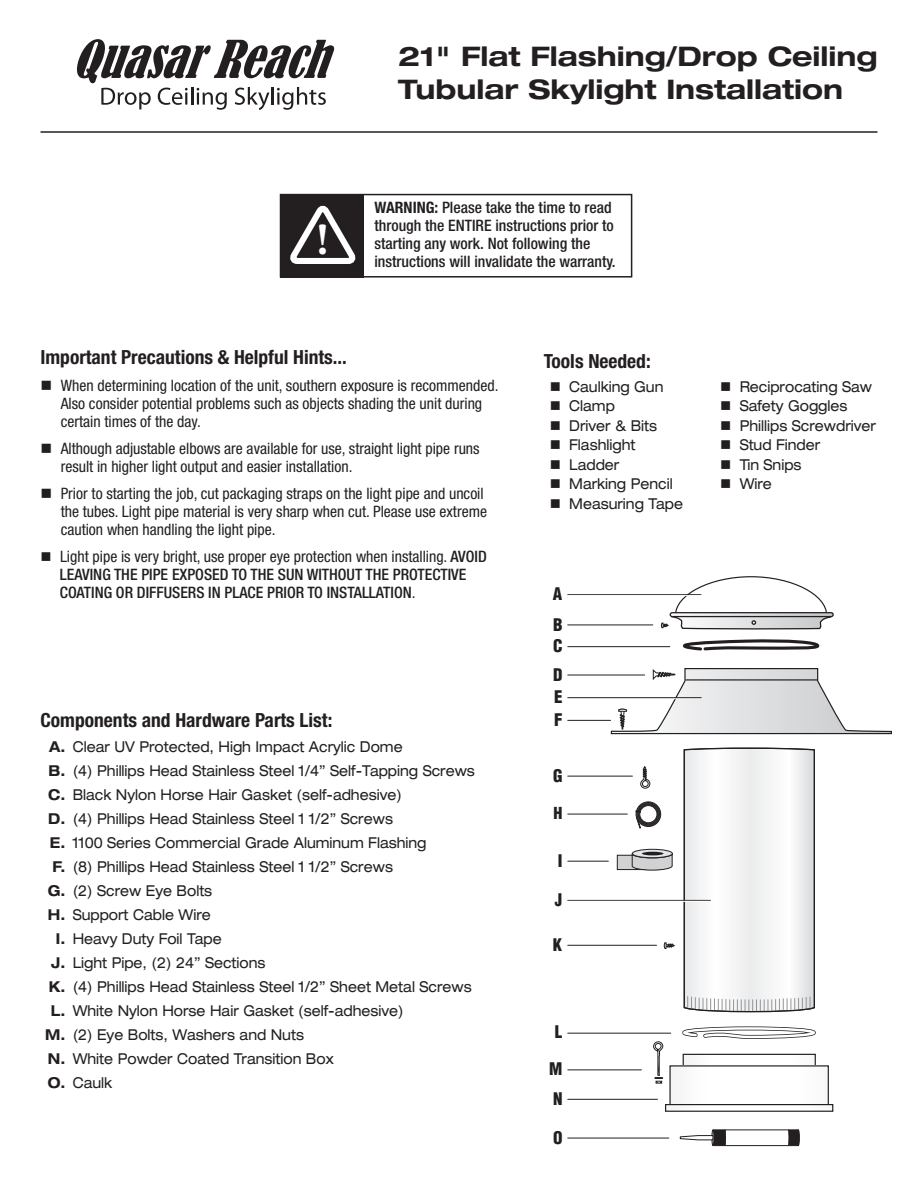
<style>
.page{position:relative;width:918px;height:1188px;background:#fff}
.page>*{position:absolute;margin:0;border:0;box-sizing:border-box;transform-origin:0 0}
.t1{font:700 44.55px "Minion";color:#fff}
.t2{font:700 expanded 27px/32.4px "Helvetica Neue";color:#231f20}
.t3{font:700 condensed 19.5px "Helvetica Neue";color:#231f20}
.t4{font:900 condensed 16.95px/37.2px "Helvetica";color:#231f20;text-align:center}
.t5{font:900 condensed 16.2px "Helvetica";color:#231f20}
.t6{font:condensed 15.75px/18px "Helvetica Neue";color:#231f20}
.t7{font:500 condensed 15.75px/18px "Helvetica Neue";color:#231f20}
.t8{font:expanded 15px "Helvetica Neue";color:#231f20;scale:.9 1}
.s1{font-weight:700}
.s2{font-weight:400}
</style>
<div class="page">
<div style="left:280px;top:194px;width:352px;height:84px;border:2px solid #231f20"></div>
<div style="left:280px;top:194px;width:83px;height:83px;background:#231f20"></div>
<svg style="left:290px;top:206px;width:65px;height:58px"></svg>
<hr style="left:40px;top:131px;width:838px;height:2px;background:#231f20">
<svg style="left:77px;top:39px;width:257px;height:71px"></svg>
<svg style="left:683px;top:747px;width:132px;height:266px"></svg>
<div style="left:670px;top:612px;width:164px;height:5px;border:1px solid #231f20;border-radius:2px"></div>
<svg style="left:616px;top:853px;width:57px;height:18px"></svg>
<svg style="left:632px;top:849px;width:40px;height:9px"></svg>
<div style="left:632px;top:849px;width:41px;height:9px;border:1px solid #231f20;border-radius:50%"></div>
<hr style="left:642px;top:852px;width:22px;height:3px;background:#231f20;border-radius:50%">
<svg style="left:661px;top:576px;width:172px;height:75px"></svg>
<svg style="left:682px;top:1026px;width:134px;height:13px"></svg>
<hr style="left:568px;top:900px;width:142px;height:1px;background:#231f20">
<hr style="left:568px;top:901px;width:142px;height:1px;background:#fff">
<hr style="left:568px;top:861px;width:40px;height:1px;background:#231f20">
<hr style="left:568px;top:945px;width:89px;height:1px;background:#231f20">
<hr style="left:568px;top:646px;width:102px;height:1px;background:#231f20">
<hr style="left:568px;top:720px;width:43px;height:1px;background:#231f20">
<hr style="left:568px;top:776px;width:64px;height:1px;background:#231f20">
<hr style="left:568px;top:814px;width:59px;height:1px;background:#231f20">
<hr style="left:568px;top:1033px;width:103px;height:1px;background:#231f20">
<hr style="left:568px;top:1099px;width:90px;height:1px;background:#231f20">
<hr style="left:568px;top:1069px;width:73px;height:1px;background:#231f20">
<hr style="left:568px;top:1138px;width:101px;height:1px;background:#231f20">
<hr style="left:568px;top:624px;width:85px;height:1px;background:#231f20">
<hr style="left:568px;top:594px;width:133px;height:1px;background:#231f20">
<hr style="left:568px;top:595px;width:133px;height:1px;background:#fff">
<svg style="left:664px;top:942px;width:11px;height:7px"></svg>
<div style="left:683px;top:1054px;width:133px;height:17px;border:1px solid #231f20"></div>
<div style="left:670px;top:1066px;width:158px;height:42px;background:#fff"></div>
<div style="left:665px;top:1104px;width:168px;height:8px;border:1px solid #231f20"></div>
<svg style="left:640px;top:766px;width:10px;height:23px"></svg>
<svg style="left:653px;top:1042px;width:10px;height:42px"></svg>
<svg style="left:636px;top:802px;width:25px;height:24px"></svg>
<div style="left:636px;top:802px;width:25px;height:25px;border:1px solid #231f20;border-radius:50%"></div>
<div style="left:637px;top:802px;width:23px;height:24px;background:#2f2b2c;border-radius:50%"></div>
<div style="left:637px;top:802px;width:23px;height:24px;border:1px solid #231f20;border-radius:50%"></div>
<div style="left:637px;top:803px;width:22px;height:22px;background:#2e2a2b;border-radius:50%"></div>
<div style="left:637px;top:803px;width:23px;height:22px;border:1px solid #231f20;border-radius:50%"></div>
<div style="left:638px;top:804px;width:21px;height:21px;background:#312d2e;border-radius:50%"></div>
<div style="left:638px;top:803px;width:21px;height:22px;border:1px solid #231f20;border-radius:50%"></div>
<div style="left:638px;top:804px;width:20px;height:20px;background:#2e2a2b;border-radius:50%"></div>
<div style="left:638px;top:804px;width:21px;height:20px;border:1px solid #231f20;border-radius:50%"></div>
<svg style="left:639px;top:805px;width:19px;height:19px"></svg>
<div style="left:639px;top:805px;width:19px;height:19px;border:1px solid #231f20;border-radius:50%"></div>
<div style="left:639px;top:805px;width:19px;height:18px;border:1px solid #231f20;border-radius:50%"></div>
<div style="left:640px;top:806px;width:17px;height:17px;background:#fff;border-radius:50%"></div>
<div style="left:640px;top:805px;width:17px;height:18px;border:1px solid #231f20;border-radius:50%"></div>
<svg style="left:636px;top:811px;width:5px;height:17px"></svg>
<hr style="left:568px;top:697px;width:133px;height:1px;background:#231f20">
<hr style="left:568px;top:675px;width:77px;height:1px;background:#231f20">
<svg style="left:610px;top:668px;width:282px;height:67px"></svg>
<svg style="left:679px;top:1129px;width:121px;height:18px"></svg>
<h1 class="t1" style="left:317px;top:223px;width:14px">!</h1>
<h2 class="t2" style="left:398px;top:43px;width:481px">21" Flat Flashing/Drop Ceiling<br>Tubular Skylight Installation</h2>
<p class="t7" style="left:375px;top:200px;width:243px"><span class="s1">WARNING:</span> Please take the time to read through the ENTIRE instructions prior to starting any work. Not following the instructions will invalidate the warranty.</p>
<h3 class="t3" style="left:40px;top:350px;width:308px">Important Precautions &amp; Helpful Hints...</h3>
<p class="t6" style="left:61px;top:377px;width:439px;text-indent:-20px">■ When determining location of the unit, southern exposure is recommended.<br>Also consider potential problems such as objects shading the unit during certain times of the day.</p>
<p class="t6" style="left:61px;top:440px;width:420px;text-indent:-20px">■ Although adjustable elbows are available for use, straight light pipe runs result in higher light output and easier installation.</p>
<p class="t6" style="left:61px;top:485px;width:428px;text-indent:-20px">■ Prior to starting the job, cut packaging straps on the light pipe and uncoil the tubes. Light pipe material is very sharp when cut. Please use extreme caution when handling the light pipe.</p>
<p class="t7" style="left:60px;top:548px;width:428px;text-indent:-19px">■ <span class="s2">Light pipe is very bright, use proper eye protection when installing.</span> AVOID<br>LEAVING THE PIPE EXPOSED TO THE SUN WITHOUT THE PROTECTIVE<br>COATING OR DIFFUSERS IN PLACE PRIOR TO INSTALLATION<span class="s2">.</span></p>
<h3 class="t3" style="left:40px;top:713px;width:293px">Components and Hardware Parts List:</h3>
<p class="t8" style="left:49px;top:742px;width:394px"><span class="s1">A.</span> Clear UV Protected, High Impact Acrylic Dome</p>
<p class="t8" style="left:48px;top:766px;width:475px"><span class="s1">B.</span> (4) Phillips Head Stainless Steel 1/4” Self-Tapping Screws</p>
<p class="t8" style="left:48px;top:790px;width:395px"><span class="s1">C.</span> Black Nylon Horse Hair Gasket (self-adhesive)</p>
<p class="t8" style="left:48px;top:814px;width:385px"><span class="s1">D.</span> (4) Phillips Head Stainless Steel 1 1/2” Screws</p>
<p class="t8" style="left:50px;top:838px;width:420px"><span class="s1">E.</span> 1100 Series Commercial Grade Aluminum Flashing</p>
<p class="t8" style="left:52px;top:862px;width:380px"><span class="s1">F.</span> (8) Phillips Head Stainless Steel 1 1/2” Screws</p>
<p class="t8" style="left:48px;top:886px;width:184px"><span class="s1">G.</span> (2) Screw Eye Bolts</p>
<p class="t8" style="left:48px;top:910px;width:182px"><span class="s1">H.</span> Support Cable Wire</p>
<p class="t8" style="left:56px;top:934px;width:186px"><span class="s1">I.</span> Heavy Duty Foil Tape</p>
<p class="t8" style="left:51px;top:958px;width:240px"><span class="s1">J.</span> Light Pipe, (2) 24” Sections</p>
<p class="t8" style="left:49px;top:982px;width:472px"><span class="s1">K.</span> (4) Phillips Head Stainless Steel 1/2” Sheet Metal Screws</p>
<p class="t8" style="left:51px;top:1006px;width:394px"><span class="s1">L.</span> White Nylon Horse Hair Gasket (self-adhesive)</p>
<p class="t8" style="left:45px;top:1030px;width:289px"><span class="s1">M.</span> (2) Eye Bolts, Washers and Nuts</p>
<p class="t8" style="left:48px;top:1054px;width:319px"><span class="s1">N.</span> White Powder Coated Transition Box</p>
<p class="t8" style="left:48px;top:1078px;width:73px"><span class="s1">O.</span> Caulk</p>
<h3 class="t3" style="left:544px;top:354px;width:108px">Tools Needed:</h3>
<p class="t8" style="left:550px;top:381px;width:128px">■ Caulking Gun</p>
<p class="t8" style="left:550px;top:401px;width:74px">■ Clamp</p>
<p class="t8" style="left:550px;top:420px;width:121px">■ Driver &amp; Bits</p>
<p class="t8" style="left:550px;top:440px;width:97px">■ Flashlight</p>
<p class="t8" style="left:550px;top:459px;width:79px">■ Ladder</p>
<p class="t8" style="left:550px;top:479px;width:138px">■ Marking Pencil</p>
<p class="t8" style="left:550px;top:498px;width:150px">■ Measuring Tape</p>
<p class="t4" style="left:553px;top:576px;width:11px">A</p>
<p class="t4" style="left:553px;top:606px;width:11px">B</p>
<p class="t4" style="left:553px;top:628px;width:11px">C</p>
<p class="t4" style="left:553px;top:656px;width:11px">D</p>
<p class="t4" style="left:554px;top:679px;width:10px">E</p>
<p class="t4" style="left:554px;top:702px;width:10px">F</p>
<p class="t4" style="left:553px;top:757px;width:11px">G</p>
<p class="t5" style="left:554px;top:804px;width:10px">H</p>
<p class="t4" style="left:558px;top:842px;width:6px">I</p>
<p class="t4" style="left:555px;top:882px;width:9px">J</p>
<p class="t4" style="left:553px;top:927px;width:11px">K</p>
<p class="t4" style="left:549px;top:1013px;width:15px">L<br>M</p>
<p class="t4" style="left:553px;top:1081px;width:11px">N</p>
<p class="t4" style="left:553px;top:1119px;width:11px">O</p>
<p class="t8" style="left:720px;top:381px;width:170px">■ Reciprocating Saw</p>
<p class="t8" style="left:720px;top:401px;width:143px">■ Safety Goggles</p>
<p class="t8" style="left:720px;top:420px;width:175px">■ Phillips Screwdriver</p>
<p class="t8" style="left:720px;top:440px;width:113px">■ Stud Finder</p>
<p class="t8" style="left:720px;top:459px;width:92px">■ Tin Snips</p>
<p class="t8" style="left:720px;top:479px;width:59px">■ Wire</p>
</div>
